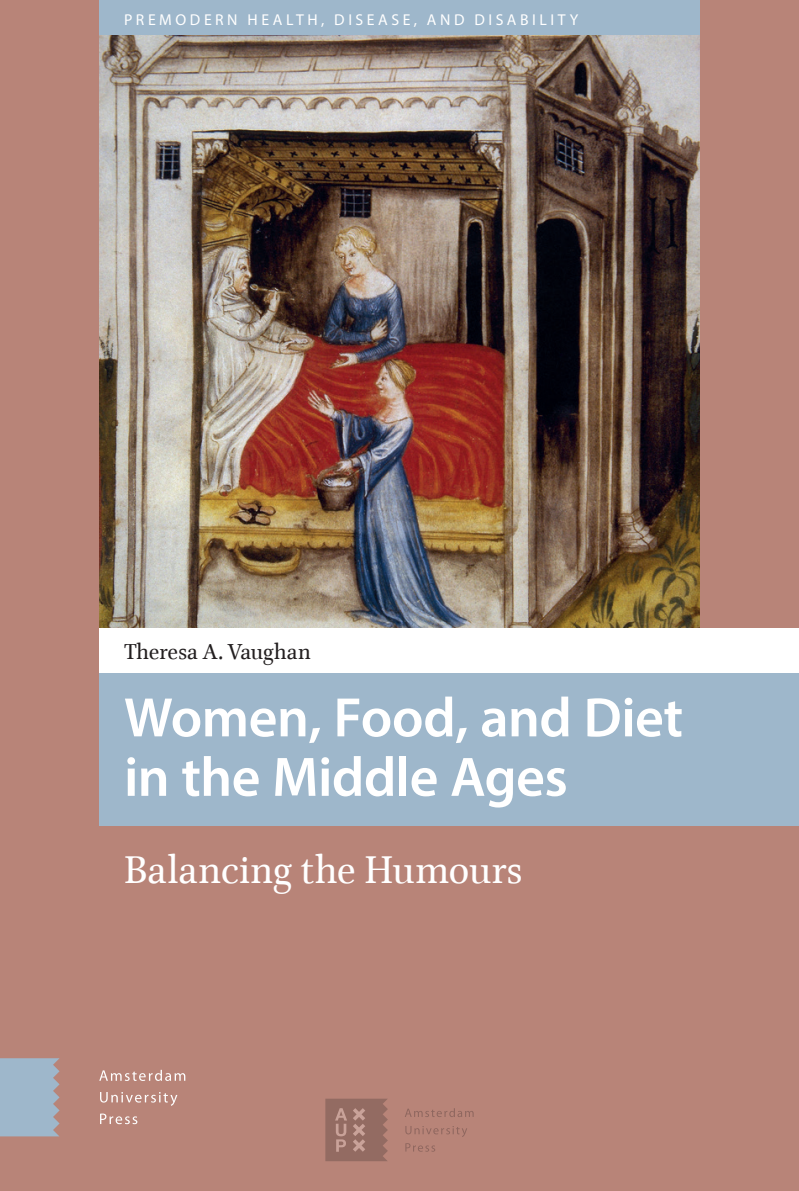
<style>
.page{position:relative;width:799px;height:1191px;background:#b88478}
.page>*{position:absolute;margin:0;border:0;box-sizing:border-box;transform-origin:0 0}
.t1{font:600 56px/59.5px "Myriad Pro";letter-spacing:-.01em;color:#fff}
.t2{font:43.75px "Brill";letter-spacing:.005em;color:#fff}
.t3{font:24.5px "Brill";color:#231f20}
.t4{font:15.75px "Myriad Pro";letter-spacing:.225em;color:#fff}
</style>
<div class="page">
<img style="left:99px;top:35px;width:600px;height:593px">
<div style="left:99px;top:672px;width:700px;height:154px;background:#9eb7cb"></div>
<div style="left:99px;top:628px;width:700px;height:44px;background:#fff"></div>
<svg style="left:100px;top:1113px;width:37px;height:11px"></svg>
<svg style="left:100px;top:1092px;width:77px;height:13px"></svg>
<svg style="left:99px;top:1069px;width:86px;height:12px"></svg>
<svg style="left:0;top:1058px;width:60px;height:79px;background:#9fb3c5"></svg>
<div style="left:99px;top:0;width:600px;height:35px;background:#9eb7cb"></div>
<svg style="left:405px;top:1143px;width:30px;height:8px"></svg>
<svg style="left:405px;top:1126px;width:62px;height:11px"></svg>
<svg style="left:405px;top:1108px;width:68px;height:9px"></svg>
<svg style="left:325px;top:1098px;width:63px;height:63px;background:#9b7269"></svg>
<p class="t4" style="left:124px;top:10px;width:455px">PREMODERN HEALTH, DISEASE, AND DISABILITY</p>
<h3 class="t3" style="left:124px;top:635px;width:188px">Theresa A. Vaughan</h3>
<h1 class="t1" style="left:124px;top:686px;width:560px">Women, Food, and Diet in the Middle Ages</h1>
<h2 class="t2" style="left:124px;top:840px;width:400px">Balancing the Humours</h2>
</div>
